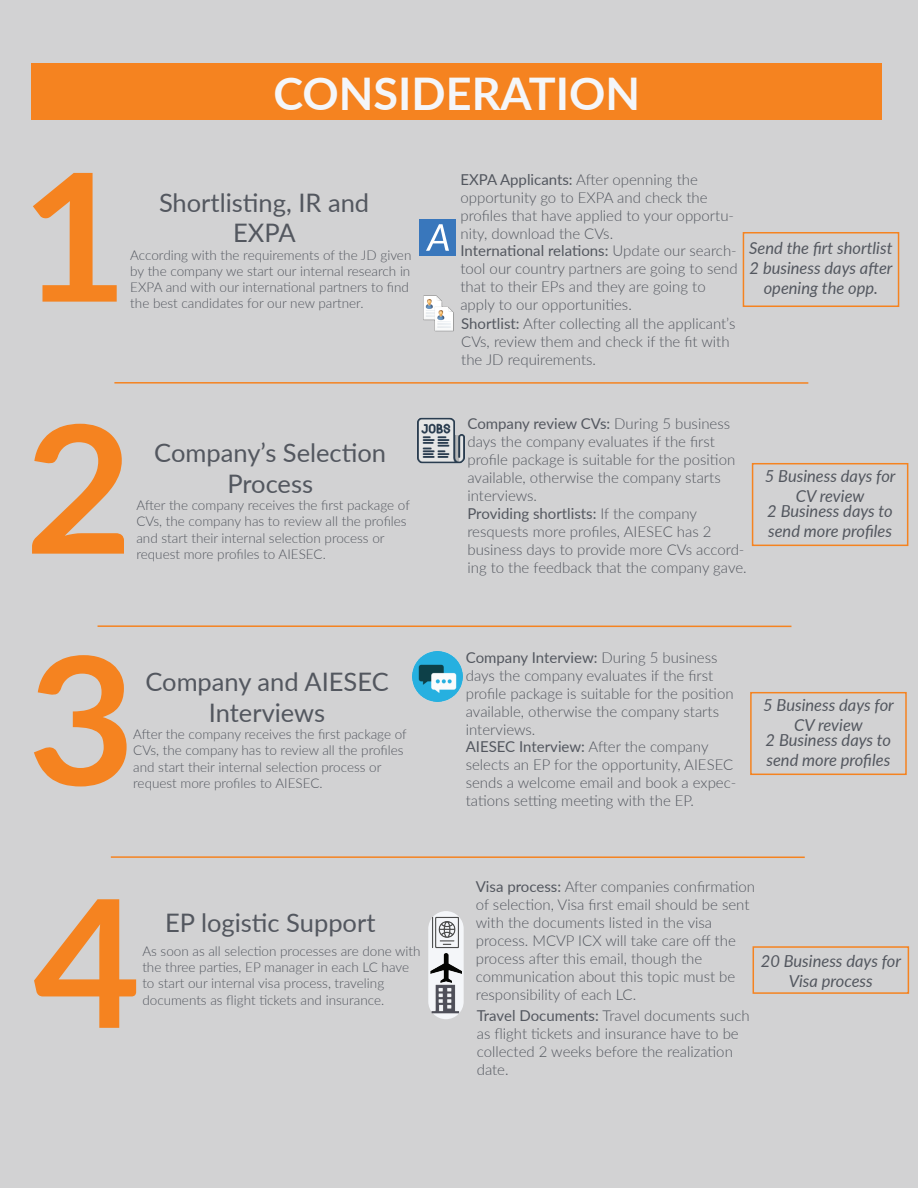
<style>
.page{position:relative;width:918px;height:1188px;background:#d2d2d3}
.page>*{position:absolute;margin:0;border:0;box-sizing:border-box;transform-origin:0 0}
.t1{font:700 177.75px/252px "Lato";color:#f58320;scale:1.04 1}
.t2{font:700 45px "Lato";color:#f4f6f9}
.t3{font:25.5px/30.6px "Lato";color:#53575f;text-align:center}
.t4{font:italic 16.5px/19.8px "Lato";color:#53575f;text-align:center}
.t5{font:300 15px/18px "Lato";color:#53575f}
.t6{font:300 13.5px/16.2px "Lato";color:#53575f}
.s1{font-weight:400}
</style>
<div class="page">
<div style="left:32px;top:63px;width:850px;height:57px;background:#f58320"></div>
<img style="left:423px;top:295px;width:31px;height:36px">
<img style="left:417px;top:417px;width:48px;height:47px">
<img style="left:412px;top:651px;width:50px;height:50px">
<div style="left:428px;top:911px;width:36px;height:108px;background:#f4f6f9;border-radius:18px"></div>
<img style="left:429px;top:915px;width:34px;height:34px">
<img style="left:428px;top:950px;width:36px;height:28px">
<img style="left:428px;top:978px;width:36px;height:41px">
<img style="left:419px;top:219px;width:36px;height:36px">
<div style="left:743px;top:232px;width:156px;height:75px;border:2px solid #f58320"></div>
<hr style="left:114px;top:382px;width:694px;height:2px;background:#f58320">
<hr style="left:98px;top:625px;width:693px;height:2px;background:#f58320">
<hr style="left:111px;top:856px;width:694px;height:2px;background:#f58320">
<div style="left:752px;top:463px;width:156px;height:83px;border:2px solid #f58320"></div>
<div style="left:750px;top:692px;width:157px;height:83px;border:2px solid #f58320"></div>
<div style="left:753px;top:946px;width:156px;height:48px;border:2px solid #f58320"></div>
<h2 class="t2" style="left:274px;top:60px;width:368px">CONSIDERATION</h2>
<h1 class="t1" style="left:21px;top:103px;width:109px">1<br>2</h1>
<h3 class="t3" style="left:159px;top:186px;width:212px">Shortlisting, IR and<br>EXPA</h3>
<p class="t6" style="left:130px;top:246px;width:283px">According with the requirements of the JD given by the company we start our internal research in EXPA and with our international partners to find the best candidates for our new partner.</p>
<h3 class="t3" style="left:154px;top:436px;width:233px">Company’s Selection<br>Process</h3>
<p class="t6" style="left:136px;top:497px;width:275px">After the company receives the first package of CVs, the company has to review all the profiles and start their internal selection process or request more profiles to AIESEC.</p>
<h1 class="t1" style="left:28px;top:591px;width:110px;line-height:242.9px">3<br>4</h1>
<h3 class="t3" style="left:145px;top:665px;width:245px">Company and AIESEC<br>Interviews</h3>
<p class="t6" style="left:133px;top:726px;width:275px">After the company receives the first package of CVs, the company has to review all the profiles and start their internal selection process or request more profiles to AIESEC.</p>
<h3 class="t3" style="left:165px;top:907px;width:212px">EP logistic Support</h3>
<p class="t6" style="left:142px;top:943px;width:280px">As soon as all selection processes are done with the three parties, EP manager in each LC have to start our internal visa process, traveling documents as flight tickets and insurance.</p>
<p class="t5" style="left:460px;top:170px;width:279px"><span class="s1">EXPA Applicants:</span> After openning the opportunity go to EXPA and check the profiles that have applied to your opportu&shy;nity, download the CVs.<br><span class="s1">International relations:</span> Update our search&shy;tool our country partners are going to send that to their EPs and they are going to apply to our opportunities.<br><span class="s1">Shortlist:</span> After collecting all the applicant’s CVs, review them and check if the fit with the JD requirements.</p>
<p class="t4" style="left:749px;top:237px;width:145px">Send the firt shortlist<br>2 business days after opening the opp.</p>
<p class="t5" style="left:467px;top:414px;width:281px"><span class="s1">Company review CVs:</span> During 5 business days the company evaluates if the first profile package is suitable for the position available, otherwise the company starts interviews.<br><span class="s1">Providing shortlists:</span> If the company resquests more profiles, AIESEC has 2 business days to provide more CVs accord&shy;ing to the feedback that the company gave.</p>
<p class="t4" style="left:765px;top:465px;width:132px">5 Business days for<br>CV review</p>
<p class="t4" style="left:767px;top:500px;width:127px;text-align:left">2 Business days to send more profiles</p>
<p class="t5" style="left:466px;top:648px;width:272px"><span class="s1">Company Interview:</span> During 5 business days the company evaluates if the first profile package is suitable for the position available, otherwise the company starts interviews.<br><span class="s1">AIESEC Interview:</span> After the company selects an EP for the opportunity, AIESEC sends a welcome email and book a expec&shy;tations setting meeting with the EP.</p>
<p class="t4" style="left:763px;top:694px;width:132px">5 Business days for<br>CV review</p>
<p class="t4" style="left:766px;top:729px;width:127px;text-align:left">2 Business days to send more profiles</p>
<p class="t5" style="left:476px;top:877px;width:281px"><span class="s1">Visa process:</span> After companies confirmation of selection, Visa first email should be sent with the documents listed in the visa process. MCVP ICX will take care off the process after this email, though the communication about this topic must be responsibility of each LC.</p>
<p class="t5" style="left:477px;top:1006px;width:274px"><span class="s1">Travel Documents:</span> Travel documents such as flight tickets and insurance have to be collected 2 weeks before the realization date.</p>
<p class="t4" style="left:761px;top:951px;width:142px">20 Business days for<br>Visa process</p>
</div>
